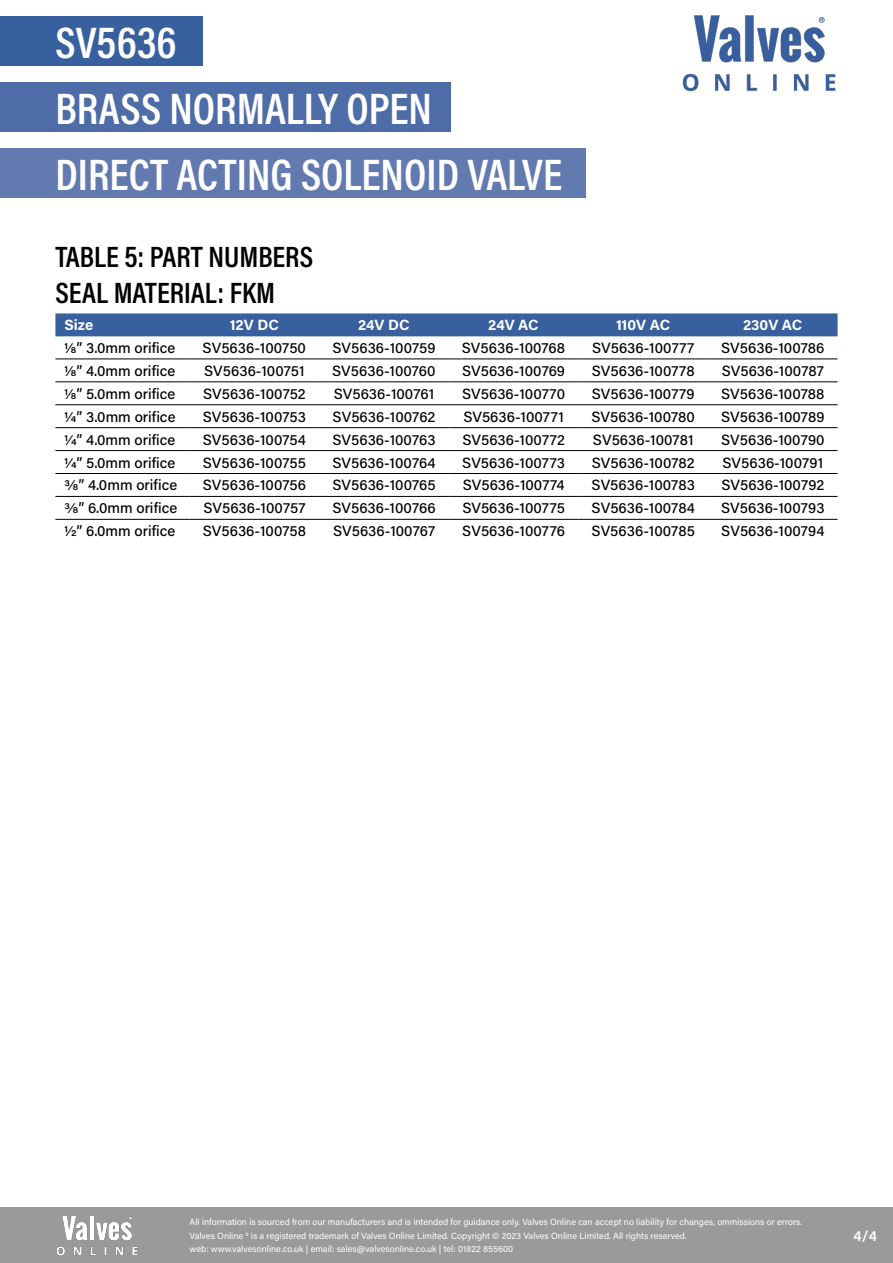
<style>
.page{position:relative;width:893px;height:1263px;background:#fff}
.page>*{position:absolute;margin:0;border:0;box-sizing:border-box;transform-origin:0 0}
.t1{font:44.55px "Acumin Variable Concept";color:#fff}
.t2{font:29.7px/36px "Acumin Variable Concept";color:#000}
.t3{font:500 14.85px "Acumin Pro";color:#000}
.t4{font:700 14.85px "Acumin Pro";color:#fff}
.t5{font:600 14.85px "Acumin Pro";color:#fff}
.t6{font:9px/13.5px "Acumin Pro";color:#fff}
</style>
<div class="page">
<div style="left:0;top:1207px;width:893px;height:56px;background:#9a9a9a"></div>
<img style="left:57px;top:1216px;width:81px;height:40px">
<div style="left:55px;top:313px;width:782px;height:23px;background:#385f9e"></div>
<hr style="left:55px;top:358px;width:135px;height:1px;background:#000">
<hr style="left:190px;top:358px;width:129px;height:1px;background:#000">
<hr style="left:319px;top:358px;width:130px;height:1px;background:#000">
<hr style="left:449px;top:358px;width:129px;height:1px;background:#000">
<hr style="left:578px;top:358px;width:130px;height:1px;background:#000">
<hr style="left:708px;top:358px;width:129px;height:1px;background:#000">
<hr style="left:55px;top:381px;width:135px;height:1px;background:#000">
<hr style="left:190px;top:381px;width:129px;height:1px;background:#000">
<hr style="left:319px;top:381px;width:130px;height:1px;background:#000">
<hr style="left:449px;top:381px;width:129px;height:1px;background:#000">
<hr style="left:578px;top:381px;width:130px;height:1px;background:#000">
<hr style="left:708px;top:381px;width:129px;height:1px;background:#000">
<hr style="left:55px;top:404px;width:135px;height:1px;background:#000">
<hr style="left:190px;top:404px;width:129px;height:1px;background:#000">
<hr style="left:319px;top:404px;width:130px;height:1px;background:#000">
<hr style="left:449px;top:404px;width:129px;height:1px;background:#000">
<hr style="left:578px;top:404px;width:130px;height:1px;background:#000">
<hr style="left:708px;top:404px;width:129px;height:1px;background:#000">
<hr style="left:55px;top:427px;width:135px;height:1px;background:#000">
<hr style="left:190px;top:427px;width:129px;height:1px;background:#000">
<hr style="left:319px;top:427px;width:130px;height:1px;background:#000">
<hr style="left:449px;top:427px;width:129px;height:1px;background:#000">
<hr style="left:578px;top:427px;width:130px;height:1px;background:#000">
<hr style="left:708px;top:427px;width:129px;height:1px;background:#000">
<hr style="left:55px;top:450px;width:135px;height:1px;background:#000">
<hr style="left:190px;top:450px;width:129px;height:1px;background:#000">
<hr style="left:319px;top:450px;width:130px;height:1px;background:#000">
<hr style="left:449px;top:450px;width:129px;height:1px;background:#000">
<hr style="left:578px;top:450px;width:130px;height:1px;background:#000">
<hr style="left:708px;top:450px;width:129px;height:1px;background:#000">
<hr style="left:55px;top:473px;width:135px;height:1px;background:#000">
<hr style="left:190px;top:473px;width:129px;height:1px;background:#000">
<hr style="left:319px;top:473px;width:130px;height:1px;background:#000">
<hr style="left:449px;top:473px;width:129px;height:1px;background:#000">
<hr style="left:578px;top:473px;width:130px;height:1px;background:#000">
<hr style="left:708px;top:473px;width:129px;height:1px;background:#000">
<hr style="left:55px;top:496px;width:135px;height:1px;background:#000">
<hr style="left:190px;top:496px;width:129px;height:1px;background:#000">
<hr style="left:319px;top:496px;width:130px;height:1px;background:#000">
<hr style="left:449px;top:496px;width:129px;height:1px;background:#000">
<hr style="left:578px;top:496px;width:130px;height:1px;background:#000">
<hr style="left:708px;top:496px;width:129px;height:1px;background:#000">
<hr style="left:55px;top:519px;width:135px;height:1px;background:#000">
<hr style="left:190px;top:519px;width:129px;height:1px;background:#000">
<hr style="left:319px;top:519px;width:130px;height:1px;background:#000">
<hr style="left:449px;top:519px;width:129px;height:1px;background:#000">
<hr style="left:578px;top:519px;width:130px;height:1px;background:#000">
<hr style="left:708px;top:519px;width:129px;height:1px;background:#000">
<div style="left:0;top:149px;width:585px;height:49px;background:#637ab0"></div>
<div style="left:0;top:83px;width:450px;height:49px;background:#4e6ca7"></div>
<img style="left:682px;top:15px;width:154px;height:77px">
<div style="left:0;top:16px;width:202px;height:50px;background:#385f9e"></div>
<h1 class="t1" style="left:55px;top:12px;width:123px">SV5636</h1>
<h1 class="t1" style="left:55px;top:78px;width:378px">BRASS NORMALLY OPEN</h1>
<h1 class="t1" style="left:55px;top:144px;width:508px">DIRECT ACTING SOLENOID VALVE</h1>
<h2 class="t2" style="left:55px;top:237px;width:259px">TABLE 5: PART NUMBERS<br>SEAL MATERIAL: FKM</h2>
<p class="t4" style="left:64px;top:315px;width:30px">Size</p>
<p class="t4" style="left:230px;top:315px;width:51px">12V DC</p>
<p class="t4" style="left:358px;top:315px;width:53px">24V DC</p>
<p class="t4" style="left:488px;top:315px;width:52px">24V AC</p>
<p class="t4" style="left:616px;top:315px;width:56px">110V AC</p>
<p class="t4" style="left:743px;top:315px;width:61px">230V AC</p>
<p class="t3" style="left:64px;top:337px;width:113px">1/8” 3.0mm orifice</p>
<p class="t3" style="left:203px;top:337px;width:105px">SV5636-100750</p>
<p class="t3" style="left:332px;top:337px;width:105px">SV5636-100759</p>
<p class="t3" style="left:462px;top:337px;width:105px">SV5636-100768</p>
<p class="t3" style="left:592px;top:337px;width:104px">SV5636-100777</p>
<p class="t3" style="left:721px;top:337px;width:105px">SV5636-100786</p>
<p class="t3" style="left:64px;top:360px;width:112px">1/8” 4.0mm orifice</p>
<p class="t3" style="left:204px;top:360px;width:102px">SV5636-100751</p>
<p class="t3" style="left:332px;top:360px;width:105px">SV5636-100760</p>
<p class="t3" style="left:462px;top:360px;width:105px">SV5636-100769</p>
<p class="t3" style="left:592px;top:360px;width:104px">SV5636-100778</p>
<p class="t3" style="left:722px;top:360px;width:104px">SV5636-100787</p>
<p class="t3" style="left:64px;top:383px;width:112px">1/8” 5.0mm orifice</p>
<p class="t3" style="left:203px;top:383px;width:104px">SV5636-100752</p>
<p class="t3" style="left:334px;top:383px;width:102px">SV5636-100761</p>
<p class="t3" style="left:462px;top:383px;width:104px">SV5636-100770</p>
<p class="t3" style="left:592px;top:383px;width:104px">SV5636-100779</p>
<p class="t3" style="left:721px;top:383px;width:105px">SV5636-100788</p>
<p class="t3" style="left:64px;top:406px;width:113px">1/4” 3.0mm orifice</p>
<p class="t3" style="left:203px;top:406px;width:105px">SV5636-100753</p>
<p class="t3" style="left:333px;top:406px;width:104px">SV5636-100762</p>
<p class="t3" style="left:463px;top:406px;width:102px">SV5636-100771</p>
<p class="t3" style="left:591px;top:406px;width:105px">SV5636-100780</p>
<p class="t3" style="left:721px;top:406px;width:105px">SV5636-100789</p>
<p class="t3" style="left:64px;top:429px;width:112px">1/4” 4.0mm orifice</p>
<p class="t3" style="left:203px;top:429px;width:105px">SV5636-100754</p>
<p class="t3" style="left:332px;top:429px;width:105px">SV5636-100763</p>
<p class="t3" style="left:462px;top:429px;width:104px">SV5636-100772</p>
<p class="t3" style="left:593px;top:429px;width:102px">SV5636-100781</p>
<p class="t3" style="left:721px;top:429px;width:105px">SV5636-100790</p>
<p class="t3" style="left:65px;top:452px;width:112px">1/4” 5.0mm orifice</p>
<p class="t3" style="left:203px;top:452px;width:105px">SV5636-100755</p>
<p class="t3" style="left:332px;top:452px;width:105px">SV5636-100764</p>
<p class="t3" style="left:462px;top:452px;width:104px">SV5636-100773</p>
<p class="t3" style="left:592px;top:452px;width:104px">SV5636-100782</p>
<p class="t3" style="left:722px;top:452px;width:102px">SV5636-100791</p>
<p class="t3" style="left:65px;top:475px;width:114px">3/8” 4.0mm orifice</p>
<p class="t3" style="left:203px;top:475px;width:105px">SV5636-100756</p>
<p class="t3" style="left:332px;top:475px;width:105px">SV5636-100765</p>
<p class="t3" style="left:463px;top:475px;width:103px">SV5636-100774</p>
<p class="t3" style="left:592px;top:475px;width:105px">SV5636-100783</p>
<p class="t3" style="left:721px;top:475px;width:104px">SV5636-100792</p>
<p class="t3" style="left:65px;top:498px;width:114px">3/8” 6.0mm orifice</p>
<p class="t3" style="left:203px;top:498px;width:104px">SV5636-100757</p>
<p class="t3" style="left:332px;top:498px;width:105px">SV5636-100766</p>
<p class="t3" style="left:462px;top:498px;width:104px">SV5636-100775</p>
<p class="t3" style="left:592px;top:498px;width:105px">SV5636-100784</p>
<p class="t3" style="left:721px;top:498px;width:105px">SV5636-100793</p>
<p class="t3" style="left:65px;top:521px;width:112px">1/2” 6.0mm orifice</p>
<p class="t3" style="left:203px;top:521px;width:105px">SV5636-100758</p>
<p class="t3" style="left:333px;top:521px;width:104px">SV5636-100767</p>
<p class="t3" style="left:462px;top:521px;width:104px">SV5636-100776</p>
<p class="t3" style="left:592px;top:521px;width:105px">SV5636-100785</p>
<p class="t3" style="left:721px;top:521px;width:105px">SV5636-100794</p>
<p class="t6" style="left:190px;top:1215px;width:614px">All information is sourced from our manufacturers and is intended for guidance only. Valves Online can accept no liability for changes, ommissions or errors.<br>Valves Online ® is a registered trademark of Valves Online Limited. Copyright © 2023 Valves Online Limited. All rights reserved.<br>web: www.valvesonline.co.uk | email: sales@valvesonline.co.uk | tel: 01822 855600</p>
<p class="t5" style="left:854px;top:1225px;width:25px">4/4</p>
</div>
